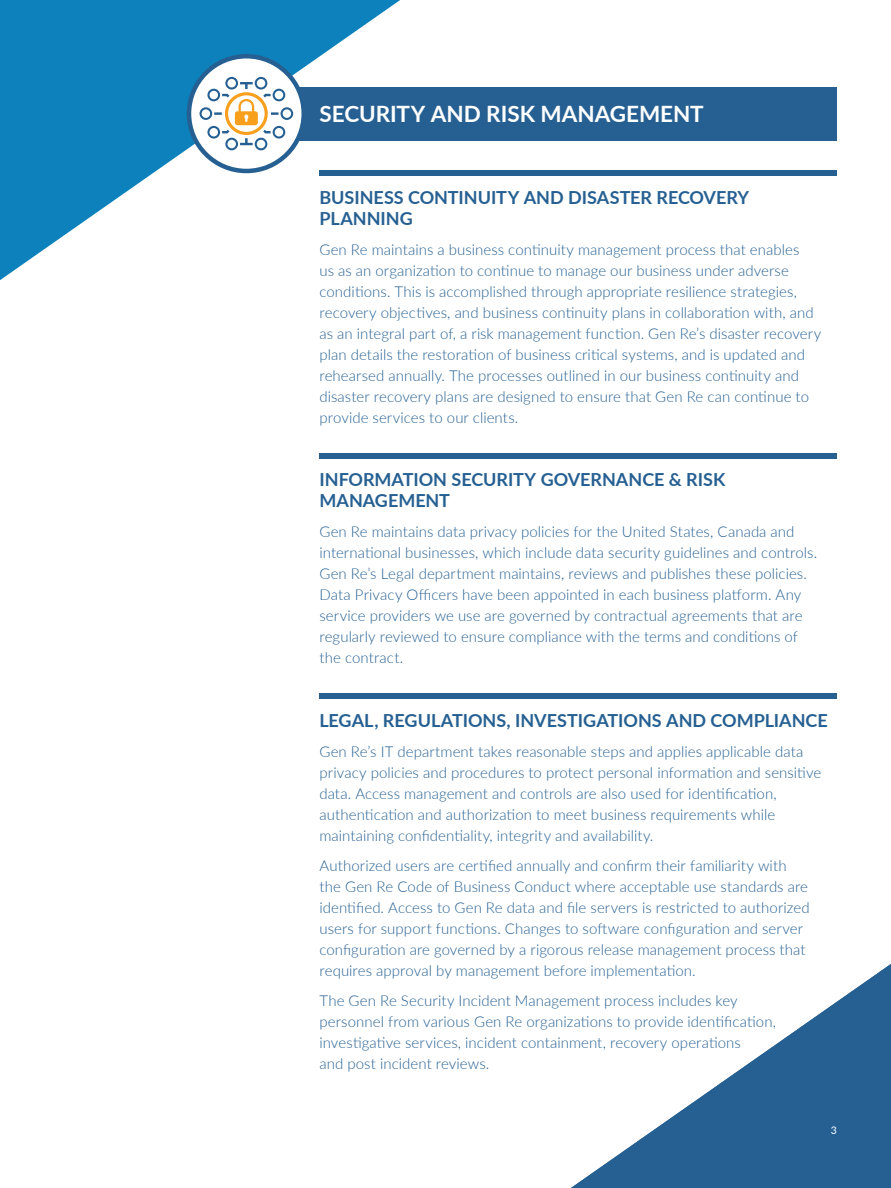
<style>
.page{position:relative;width:891px;height:1188px;background:#fff}
.page>*{position:absolute;margin:0;border:0;box-sizing:border-box;transform-origin:0 0}
.t1{font:700 22.5px "Lato";color:#fff}
.t2{font:700 18px/21px "Lato";color:#266092}
.t3{font:300 15px/21px "Lato";letter-spacing:.005em;color:#266092}
.t4{font:10.5px "Lato";color:#fff}
</style>
<div class="page">
<svg style="left:0;top:0;width:400px;height:280px;fill:#0c81bb"></svg>
<svg style="left:571px;top:964px;width:320px;height:224px"></svg>
<div style="left:246px;top:87px;width:591px;height:54px;background:#266092"></div>
<svg style="left:189px;top:56px;width:115px;height:115px"></svg>
<div style="left:187px;top:54px;width:119px;height:119px;border:4px solid #266092;border-radius:50%"></div>
<svg style="left:200px;top:77px;width:93px;height:73px"></svg>
<div style="left:320px;top:171px;width:517px;height:5px;background:#266092"></div>
<div style="left:320px;top:453px;width:517px;height:5px;background:#266092"></div>
<div style="left:320px;top:693px;width:517px;height:6px;background:#266092"></div>
<h1 class="t1" style="left:320px;top:97px;width:386px">SECURITY AND RISK MANAGEMENT</h1>
<p class="t2" style="left:320px;top:186px;width:431px">BUSINESS CONTINUITY AND DISASTER RECOVERY<br>PLANNING</p>
<p class="t3" style="left:320px;top:239px;width:503px">Gen Re maintains a business continuity management process that enables<br>us as an organization to continue to manage our business under adverse conditions. This is accomplished through appropriate resilience strategies, recovery objectives, and business continuity plans in collaboration with, and as an integral part of, a risk management function. Gen Re’s disaster recovery plan details the restoration of business critical systems, and is updated and rehearsed annually. The processes outlined in our business continuity and disaster recovery plans are designed to ensure that Gen Re can continue to provide services to our clients.</p>
<p class="t2" style="left:320px;top:469px;width:407px">INFORMATION SECURITY GOVERNANCE &amp; RISK<br>MANAGEMENT</p>
<p class="t3" style="left:320px;top:521px;width:499px">Gen Re maintains data privacy policies for the United States, Canada and international businesses, which include data security guidelines and controls.<br>Gen Re’s Legal department maintains, reviews and publishes these policies.<br>Data Privacy Officers have been appointed in each business platform. Any service providers we use are governed by contractual agreements that are regularly reviewed to ensure compliance with the terms and conditions of the contract.</p>
<p class="t2" style="left:320px;top:709px;width:510px">LEGAL, REGULATIONS, INVESTIGATIONS AND COMPLIANCE</p>
<p class="t3" style="left:320px;top:740px;width:503px">Gen Re’s IT department takes reasonable steps and applies applicable data privacy policies and procedures to protect personal information and sensitive data. Access management and controls are also used for identification, authentication and authorization to meet business requirements while maintaining confidentiality, integrity and availability.</p>
<p class="t3" style="left:320px;top:854px;width:492px">Authorized users are certified annually and confirm their familiarity with the Gen Re Code of Business Conduct where acceptable use standards are identified. Access to Gen Re data and file servers is restricted to authorized users for support functions. Changes to software configuration and server configuration are governed by a rigorous release management process that requires approval by management before implementation.</p>
<p class="t3" style="left:320px;top:989px;width:458px">The Gen Re Security Incident Management process includes key personnel from various Gen Re organizations to provide identification, investigative services, incident containment, recovery operations<br>and post incident reviews.</p>
<p class="t4" style="left:831px;top:1123px;width:8px">3</p>
</div>
